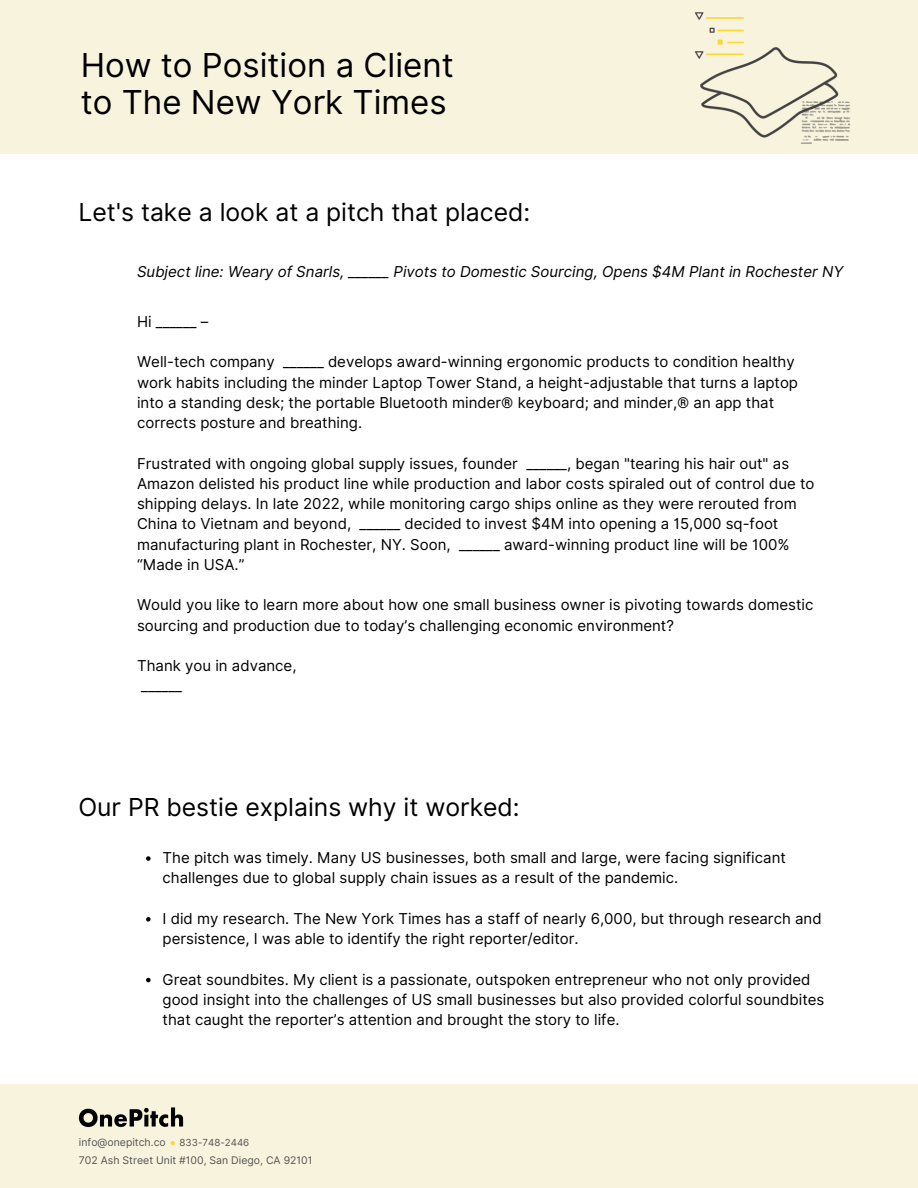
<style>
.page{position:relative;width:918px;height:1188px;background:#fff}
.page>*{position:absolute;margin:0;border:0;box-sizing:border-box;transform-origin:0 0}
.t1{font:33px "Inter";color:#000}
.t2{font:24.75px "Inter";color:#000}
.t3{font:15px/20.2px "Inter";color:#000}
.t4{font:italic 15px "Inter";color:#000}
.t5{font:10.5px "Inter";color:#545454}
.t6{font:9.75px "Inter";color:#545454}
</style>
<div class="page">
<div style="left:0;top:0;width:918px;height:154px;background:#f8f3dd"></div>
<div style="left:0;top:1085px;width:918px;height:103px;background:#f8f3dd"></div>
<img style="left:78px;top:1107px;width:105px;height:20px">
<svg style="left:171px;top:1141px;width:4px;height:4px"></svg>
<svg style="left:146px;top:856px;width:5px;height:5px"></svg>
<svg style="left:146px;top:917px;width:5px;height:5px"></svg>
<svg style="left:146px;top:978px;width:5px;height:4px"></svg>
<img style="left:694px;top:12px;width:157px;height:132px">
<p class="t1" style="left:81px;top:45px;width:374px">How to Position a Client</p>
<p class="t1" style="left:81px;top:82px;width:367px">to The New York Times</p>
<p class="t2" style="left:78px;top:197px;width:453px">Let's take a look at a pitch that placed:</p>
<p class="t4" style="left:137px;top:263px;width:708px">Subject line: Weary of Snarls, ______ Pivots to Domestic Sourcing, Opens $4M Plant in Rochester NY</p>
<p class="t3" style="left:137px;top:311px;width:73px">Hi ______ –</p>
<p class="t3" style="left:137px;top:352px;width:663px">Well-tech company ______ develops award-winning ergonomic products to condition healthy work habits including the minder Laptop Tower Stand, a height-adjustable that turns a laptop into a standing desk; the portable Bluetooth minder® keyboard; and minder,® an app that corrects posture and breathing.</p>
<p class="t3" style="left:137px;top:453px;width:679px">Frustrated with ongoing global supply issues, founder ______, began "tearing his hair out" as Amazon delisted his product line while production and labor costs spiraled out of control due to shipping delays. In late 2022, while monitoring cargo ships online as they were rerouted from China to Vietnam and beyond, ______ decided to invest $4M into opening a 15,000 sq-foot manufacturing plant in Rochester, NY. Soon, ______ award-winning product line will be 100% “Made in USA.”</p>
<p class="t3" style="left:137px;top:595px;width:678px">Would you like to learn more about how one small business owner is pivoting towards domestic sourcing and production due to today’s challenging economic environment?</p>
<p class="t3" style="left:137px;top:656px;width:161px">Thank you in advance,</p>
<p class="t3" style="left:141px;top:676px;width:42px">______</p>
<p class="t2" style="left:78px;top:792px;width:443px">Our PR bestie explains why it worked:</p>
<p class="t3" style="left:163px;top:847px;width:625px">The pitch was timely. Many US businesses, both small and large, were facing significant challenges due to global supply chain issues as a result of the pandemic.</p>
<p class="t3" style="left:163px;top:908px;width:661px">I did my research. The New York Times has a staff of nearly 6,000, but through research and persistence, I was able to identify the right reporter/editor.</p>
<p class="t3" style="left:163px;top:969px;width:663px">Great soundbites. My client is a passionate, outspoken entrepreneur who not only provided good insight into the challenges of US small businesses but also provided colorful soundbites that caught the reporter’s attention and brought the story to life.</p>
<p class="t5" style="left:79px;top:1136px;width:88px">info@onepitch.co</p>
<p class="t5" style="left:79px;top:1154px;width:235px">702 Ash Street Unit #100, San Diego, CA 92101</p>
<p class="t6" style="left:180px;top:1137px;width:71px">833-748-2446</p>
</div>
